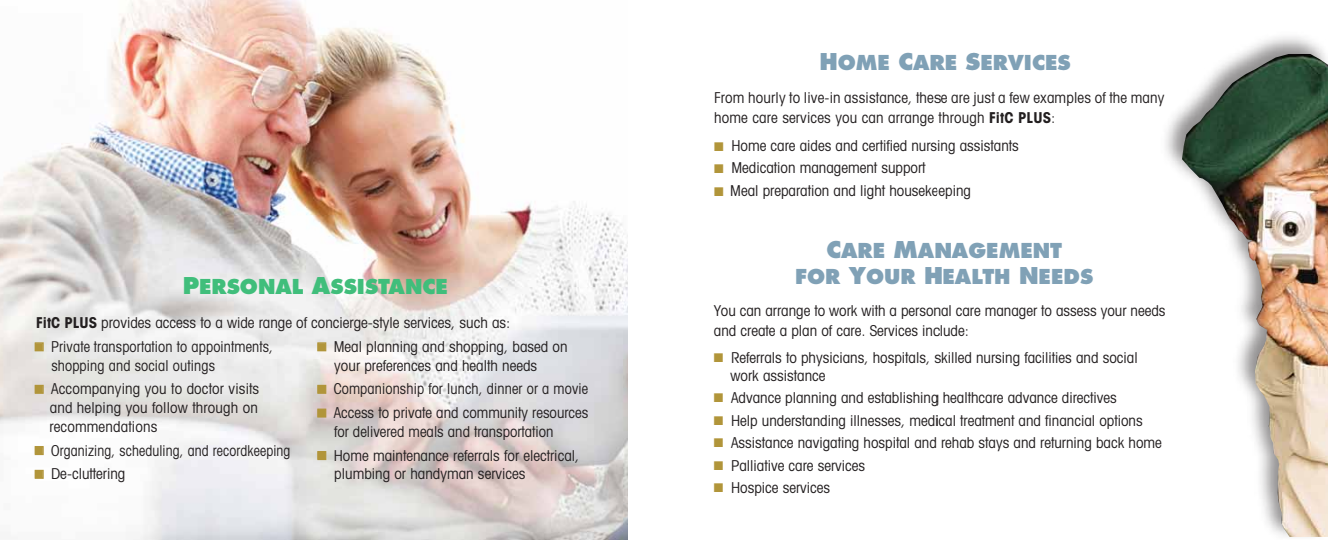
<style>
.page{position:relative;width:1328px;height:540px;background:#fff}
.page>*{position:absolute;margin:0;border:0;box-sizing:border-box;transform-origin:0 0}
.t1{font:800 20px/26.2px "Futura";color:#80a1b6;text-align:center}
.t2{font:800 20px "Futura";color:#40be7b}
.t3{font:condensed 15px/18.8px "Avant Garde";color:#231f20}
.t4{font:condensed 15px/18.8px "Avant Garde";color:#231f20;scale:.95 1}
.t5{font:condensed 15px "Avant Garde";color:#231f20;scale:.92 1}
.s1{font-size:22.5px}
.s2{font-weight:700}
.s3{color:#b1953a}
</style>
<div class="page">
<img style="left:0;top:0;width:628px;height:540px">
<img style="left:1165px;top:36px;width:160px;height:136px">
<img style="left:1182px;top:54px;width:146px;height:483px">
<div style="left:35px;top:342px;width:9px;height:9px;border:1px solid #b1953a"></div>
<div style="left:35px;top:385px;width:9px;height:9px;border:1px solid #b1953a"></div>
<div style="left:35px;top:446px;width:9px;height:9px;border:1px solid #b1953a"></div>
<div style="left:35px;top:470px;width:9px;height:9px;border:1px solid #b1953a"></div>
<div style="left:317px;top:342px;width:9px;height:9px;border:1px solid #b1953a"></div>
<div style="left:317px;top:385px;width:9px;height:9px;border:1px solid #b1953a"></div>
<div style="left:317px;top:409px;width:9px;height:9px;border:1px solid #b1953a"></div>
<div style="left:317px;top:451px;width:9px;height:9px;border:1px solid #b1953a"></div>
<h1 class="t2" style="left:183px;top:275px;width:267px"><span class="s1">P</span>ERSONAL <span class="s1">A</span>SSISTANCE</h1>
<p class="t3" style="left:36px;top:313px;width:476px"><span class="s2">FitC PLUS</span> provides access to a wide range of concierge-style services, such as:</p>
<p class="t4" style="left:51px;top:337px;width:235px;text-indent:-16px"><span class="s3">■</span> Private transportation to appointments, shopping and social outings</p>
<p class="t3" style="left:49px;top:379px;width:211px;text-align:justify;text-indent:-14px"><span class="s3">■</span> Accompanying you to doctor visits and helping you follow through on recommendations</p>
<p class="t5" style="left:35px;top:441px;width:279px"><span class="s3">■</span> Organizing, scheduling, and recordkeeping</p>
<p class="t3" style="left:35px;top:464px;width:92px"><span class="s3">■</span> De-cluttering</p>
<p class="t3" style="left:334px;top:337px;width:235px;text-indent:-17px"><span class="s3">■</span> Meal planning and shopping, based on your preferences and health needs</p>
<p class="t4" style="left:317px;top:379px;width:286px"><span class="s3">■</span> Companionship for lunch, dinner or a movie</p>
<p class="t3" style="left:334px;top:403px;width:256px;text-indent:-17px"><span class="s3">■</span> Access to private and community resources for delivered meals and transportation</p>
<p class="t3" style="left:334px;top:446px;width:247px;text-indent:-17px"><span class="s3">■</span> Home maintenance referrals for electrical, plumbing or handyman services</p>
<h1 class="t1" style="left:819px;top:50px;width:253px"><span class="s1">H</span>OME <span class="s1">C</span>ARE <span class="s1">S</span>ERVICES</h1>
<p class="t3" style="left:714px;top:88px;width:452px;line-height:20px">From hourly to live-in assistance, these are just a few examples of the many home care services you can arrange through <span class="s2">FitC PLUS</span>:</p>
<p class="t3" style="left:714px;top:136px;width:306px"><span class="s3">■</span> Home care aides and certified nursing assistants</p>
<p class="t3" style="left:714px;top:158px;width:213px"><span class="s3">■</span> Medication management support</p>
<p class="t3" style="left:714px;top:181px;width:258px"><span class="s3">■</span> Meal preparation and light housekeeping</p>
<h1 class="t1" style="left:795px;top:237px;width:300px"><span class="s1">C</span>ARE <span class="s1">M</span>ANAGEMENT<br>FOR <span class="s1">Y</span>OUR <span class="s1">H</span>EALTH <span class="s1">N</span>EEDS</h1>
<p class="t3" style="left:714px;top:300px;width:453px;line-height:20px">You can arrange to work with a personal care manager to assess your needs and create a plan of care. Services include:</p>
<p class="t3" style="left:730px;top:349px;width:409px;line-height:17.5px;text-indent:-17px"><span class="s3">■</span> Referrals to physicians, hospitals, skilled nursing facilities and social work assistance</p>
<p class="t3" style="left:714px;top:388px;width:404px"><span class="s3">■</span> Advance planning and establishing healthcare advance directives</p>
<p class="t3" style="left:714px;top:411px;width:430px"><span class="s3">■</span> Help understanding illnesses, medical treatment and financial options</p>
<p class="t3" style="left:714px;top:433px;width:449px"><span class="s3">■</span> Assistance navigating hospital and rehab stays and returning back home</p>
<p class="t3" style="left:714px;top:456px;width:153px"><span class="s3">■</span> Palliative care services</p>
<p class="t3" style="left:714px;top:478px;width:118px"><span class="s3">■</span> Hospice services</p>
</div>
